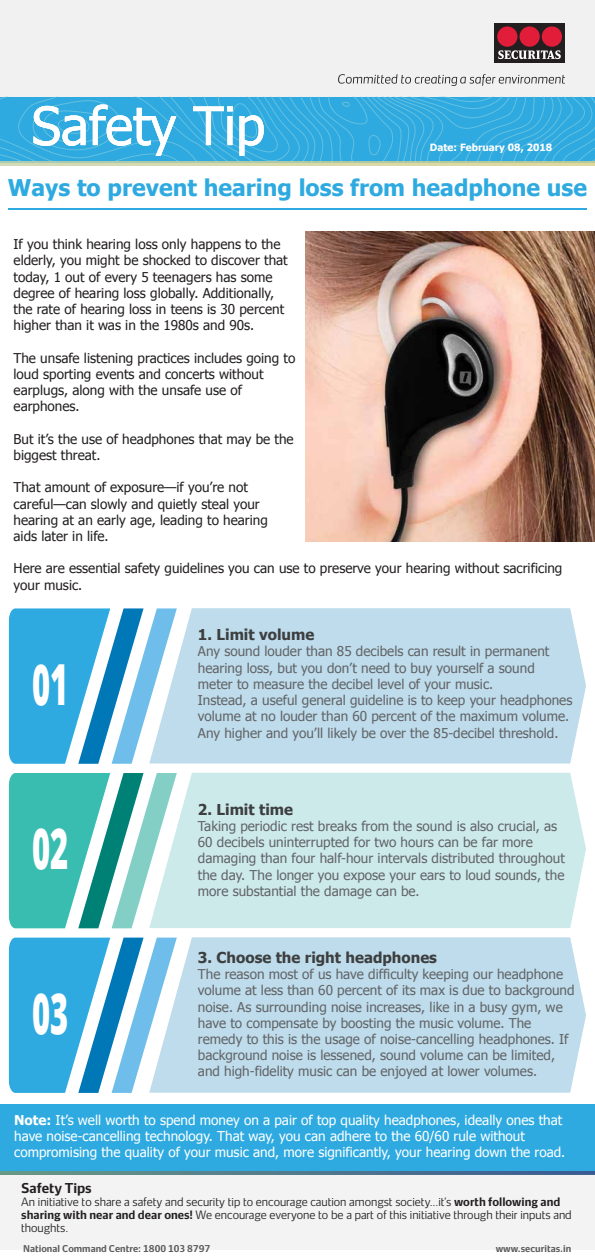
<style>
.page{position:relative;width:595px;height:1260px;background:#fff}
.page>*{position:absolute;margin:0;border:0;box-sizing:border-box;transform-origin:0 0}
.t1{font:800 56.6px "Open Sans";color:#fff;scale:.55 1}
.t2{font:53px "Tahoma";color:#fff}
.t3{font:700 23px "Tahoma";color:#2eaae1}
.t4{font:700 15px "Tahoma";color:#3d3e3f}
.t5{font:13.5px/16.2px "Tahoma";color:#626467}
.t6{font:13.5px/16.2px "Tahoma";color:#231f20}
.t7{font:13.5px/16.2px "Tahoma";color:#fff}
.t8{font:700 13px "Securitas Sans";color:#231f20}
.t9{font:300 11px/13.2px "Securitas Sans";color:#231f20}
.t10{font:700 10px "Tahoma";color:#fff}
.t11{font:700 9px "Securitas Sans";color:#5a5b5c}
.s1{font-weight:700}
</style>
<div class="page">
<div style="left:0;top:1px;width:595px;height:161px;background:#f1f1f2"></div>
<svg style="left:1px;top:162px;width:594px;height:3px;background:#cad4a8"></svg>
<div style="left:494px;top:23px;width:71px;height:40px;background:#231f20"></div>
<div style="left:497px;top:26px;width:20px;height:21px;background:#e21d39;border-radius:50%"></div>
<div style="left:542px;top:26px;width:20px;height:21px;background:#e21d39;border-radius:50%"></div>
<div style="left:520px;top:26px;width:20px;height:21px;background:#e21d39;border-radius:50%"></div>
<svg style="left:498px;top:50px;width:63px;height:9px"></svg>
<svg style="left:338px;top:74px;width:227px;height:12px"></svg>
<svg style="left:0;top:97px;width:595px;height:65px;background:#35acdf"></svg>
<svg style="left:29px;top:97px;width:503px;height:65px;background:#35acdf"></svg>
<hr style="left:8px;top:208px;width:579px;height:2px;background:#2eaae1">
<img style="left:305px;top:231px;width:290px;height:310px">
<div style="left:0;top:1103px;width:595px;height:68px;background:#2eaae1"></div>
<div style="left:0;top:1172px;width:595px;height:76px;background:#f2f3f2"></div>
<img style="left:0;top:1171px;width:595px;height:3px">
<div style="left:177px;top:608px;width:409px;height:155px;background:#bedceb"></div>
<svg style="left:9px;top:608px;width:168px;height:155px"></svg>
<div style="left:177px;top:937px;width:409px;height:155px;background:#bedceb"></div>
<svg style="left:9px;top:937px;width:168px;height:155px"></svg>
<div style="left:177px;top:772px;width:409px;height:156px;background:#cdeaeb"></div>
<svg style="left:9px;top:773px;width:168px;height:155px"></svg>
<h2 class="t2" style="left:32px;top:90px;width:235px">Safety Tip</h2>
<p class="t10" style="left:430px;top:140px;width:124px">Date: February 08, 2018</p>
<h3 class="t3" style="left:8px;top:172px;width:581px">Ways to prevent hearing loss from headphone use</h3>
<p class="t6" style="left:14px;top:237px;width:276px">If you think hearing loss only happens to the elderly, you might be shocked to discover that today, 1 out of every 5 teenagers has some degree of hearing loss globally. Additionally, the rate of hearing loss in teens is 30 percent higher than it was in the 1980s and 90s.</p>
<p class="t6" style="left:14px;top:350px;width:283px">The unsafe listening practices includes going to loud sporting events and concerts without earplugs, along with the unsafe use of earphones.</p>
<p class="t6" style="left:14px;top:431px;width:282px">But it’s the use of headphones that may be the biggest threat.</p>
<p class="t6" style="left:14px;top:480px;width:256px">That amount of exposure—if you’re not careful—can slowly and quietly steal your hearing at an early age, leading to hearing aids later in life.</p>
<p class="t6" style="left:14px;top:561px;width:550px">Here are essential safety guidelines you can use to preserve your hearing without sacrificing your music.</p>
<h1 class="t1" style="left:32px;top:641px;width:68px">01</h1>
<h1 class="t1" style="left:32px;top:805px;width:68px">02</h1>
<h1 class="t1" style="left:32px;top:970px;width:68px">03</h1>
<p class="t4" style="left:198px;top:624px;width:118px">1. Limit volume</p>
<p class="t5" style="left:198px;top:644px;width:376px">Any sound louder than 85 decibels can result in permanent hearing loss, but you don’t need to buy yourself a sound meter to measure the decibel level of your music.<br>Instead, a useful general guideline is to keep your headphones volume at no louder than 60 percent of the maximum volume.<br>Any higher and you’ll likely be over the 85-decibel threshold.</p>
<p class="t4" style="left:198px;top:798px;width:97px">2. Limit time</p>
<p class="t5" style="left:198px;top:818px;width:369px">Taking periodic rest breaks from the sound is also crucial, as 60 decibels uninterrupted for two hours can be far more damaging than four half-hour intervals distributed throughout the day. The longer you expose your ears to loud sounds, the more substantial the damage can be.</p>
<p class="t4" style="left:198px;top:946px;width:241px">3. Choose the right headphones</p>
<p class="t5" style="left:198px;top:966px;width:378px">The reason most of us have difficulty keeping our headphone volume at less than 60 percent of its max is due to background noise. As surrounding noise increases, like in a busy gym, we have to compensate by boosting the music volume. The remedy to this is the usage of noise-cancelling headphones. If background noise is lessened, sound volume can be limited, and high-fidelity music can be enjoyed at lower volumes.</p>
<p class="t7" style="left:14px;top:1112px;width:553px"><span class="s1">Note:</span> It’s well worth to spend money on a pair of top quality headphones, ideally ones that have noise-cancelling technology. That way, you can adhere to the 60/60 rule without compromising the quality of your music and, more significantly, your hearing down the road.</p>
<p class="t8" style="left:21px;top:1176px;width:72px">Safety Tips</p>
<p class="t9" style="left:21px;top:1193px;width:552px">An initiative to share a safety and security tip to encourage caution amongst society...it’s <span class="s1">worth following and sharing with near and dear ones!</span> We encourage everyone to be a part of this initiative through their inputs and thoughts.</p>
<p class="t11" style="left:23px;top:1240px;width:189px">National Command Centre: 1800 103 8797</p>
<p class="t11" style="left:496px;top:1240px;width:77px">www.securitas.in</p>
</div>
